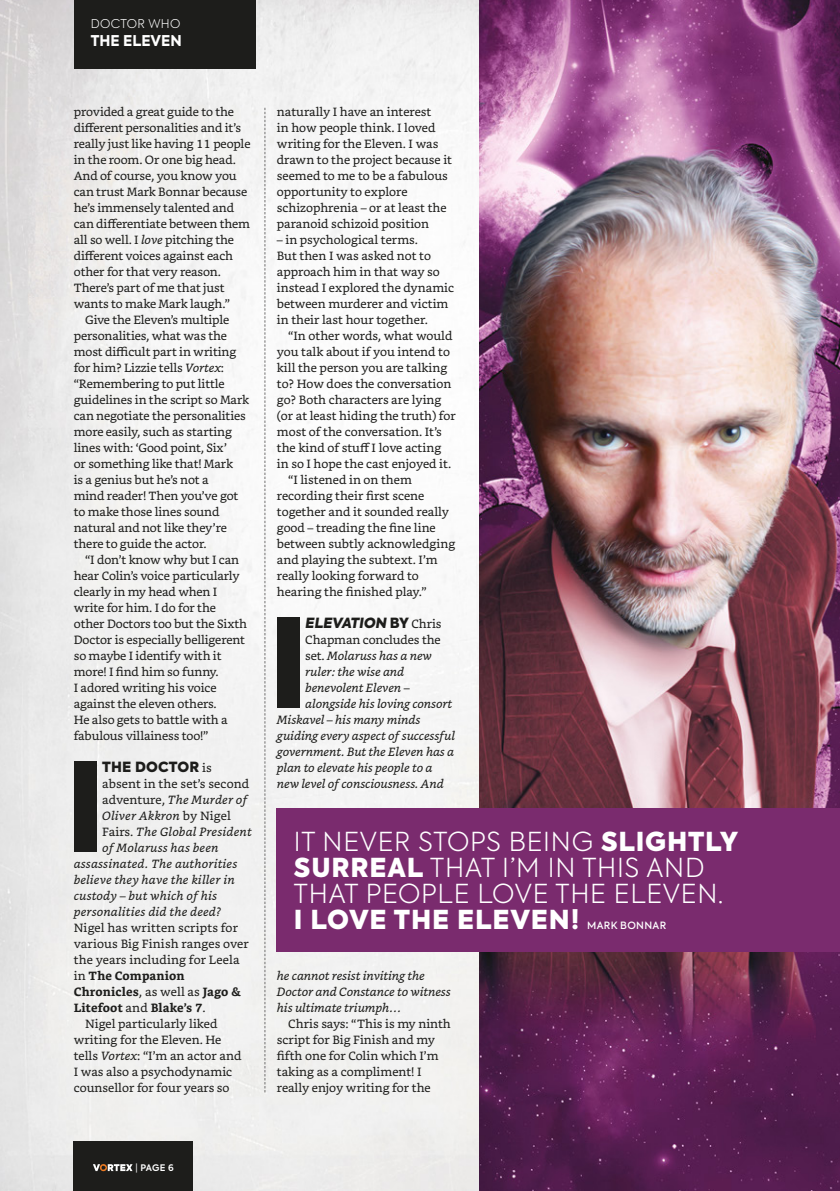
<style>
.page{position:relative;width:840px;height:1191px;background:#fff}
.page>*{position:absolute;margin:0;border:0;box-sizing:border-box;transform-origin:0 0}
.Start{font:300 26px/26px "Axiforma";letter-spacing:.03em;color:#fff}
.t1{font:800 14.8px "Axiforma";color:#fff;scale:.96 1}
.Start-2{font:italic 900 14px "Axiforma";letter-spacing:-.01em;color:#1d1d1b}
.Start-3{font:900 14px "Axiforma";letter-spacing:.01em;color:#1d1d1b}
.Start-4{font:12px/16px "Bookerly";letter-spacing:-.01em;color:#1d1d1b}
.Start-5{font:italic 12px/16px "Bookerly";letter-spacing:-.01em;color:#1d1d1b}
.Start-6{font:italic 12px "Bookerly";letter-spacing:.01em;color:#1d1d1b}
.Start-7{font:12px "Bookerly";letter-spacing:.01em;color:#1d1d1b}
.Start-8{font:700 12px "Bookerly";letter-spacing:.01em;color:#1d1d1b}
.t2{font:300 12px "Axiforma";letter-spacing:.03em;color:#fff}
.Start-9{font:500 10px "Axiforma";letter-spacing:.03em;color:#fff}
.t3{font:600 9px "Axiforma";color:#fff}
.s1{font-style:italic}
.s2{font-family:"Bookerly";font-weight:400;font-size:12px}
.s3{font-style:normal}
.s4{font-weight:400}
.s5{font-family:"Bookerly";font-weight:400;font-style:normal;font-size:12px}
.s6{font-weight:900}
</style>
<div class="page">
<img style="left:0;top:0;width:479px;height:1191px">
<img style="left:479px;top:0;width:360px;height:1191px">
<div style="left:74px;top:761px;width:22px;height:90px;background:#1d1d1b"></div>
<div style="left:277px;top:617px;width:22px;height:90px;background:#1d1d1b"></div>
<div style="left:277px;top:807px;width:562px;height:144px;background:#7a2b6e"></div>
<div style="left:74px;top:0;width:181px;height:68px;background:#1d1d1b"></div>
<svg style="left:264px;top:108px;width:1px;height:984px"></svg>
<div style="left:74px;top:1141px;width:119px;height:50px;background:#1d1d1b"></div>
<svg style="left:93px;top:1164px;width:39px;height:7px"></svg>
<p class="t2" style="left:91px;top:16px;width:91px">DOCTOR WHO</p>
<p class="t1" style="left:91px;top:31px;width:96px">THE ELEVEN</p>
<p class="Start-4" style="left:74px;top:104px;width:178px">provided a great guide to the different personalities and it’s really just like having 11 people in the room. Or one big head.<br>And of course, you know you can trust Mark Bonnar because he’s immensely talented and can differentiate between them all so well. I <span class="s1">love</span> pitching the different voices against each other for that very reason.<br>There’s part of me that just wants to make Mark laugh.”</p>
<p class="Start-4" style="left:74px;top:312px;width:177px;text-indent:11px">Give the Eleven’s multiple personalities, what was the most difficult part in writing for him? Lizzie tells <span class="s1">Vortex</span>: “Remembering to put little guidelines in the script so Mark can negotiate the personalities more easily, such as starting lines with: ‘Good point, Six’<br>or something like that! Mark<br>is a genius but he’s not a<br>mind reader! Then you’ve got to make those lines sound natural and not like they’re there to guide the actor.</p>
<p class="Start-4" style="left:74px;top:552px;width:175px;text-indent:11px">“I don’t know why but I can hear Colin’s voice particularly clearly in my head when I write for him. I do for the other Doctors too but the Sixth<br>Doctor is especially belligerent so maybe I identify with it more! I find him so funny.<br>I adored writing his voice against the eleven others.<br>He also gets to battle with a fabulous villainess too!”</p>
<p class="Start-3" style="left:102px;top:757px;width:111px">THE DOCTOR <span class="s2">is</span></p>
<p class="Start-7" style="left:102px;top:777px;width:149px">absent in the set’s second</p>
<p class="Start-6" style="left:102px;top:793px;width:147px"><span class="s3">adventure,</span> The Murder of</p>
<p class="Start-6" style="left:102px;top:809px;width:130px">Oliver Akkron <span class="s3">by Nigel</span></p>
<p class="Start-6" style="left:102px;top:825px;width:151px"><span class="s3">Fairs.</span> The Global President</p>
<p class="Start-6" style="left:102px;top:841px;width:118px">of Molaruss has been</p>
<p class="Start-6" style="left:74px;top:857px;width:165px">assassinated. The authorities</p>
<p class="Start-6" style="left:74px;top:873px;width:162px">believe they have the killer in</p>
<p class="Start-6" style="left:74px;top:889px;width:145px">custody – but which of his</p>
<p class="Start-6" style="left:74px;top:905px;width:149px">personalities did the deed?</p>
<p class="Start-7" style="left:74px;top:921px;width:166px">Nigel has written scripts for</p>
<p class="Start-7" style="left:74px;top:937px;width:177px">various Big Finish ranges over</p>
<p class="Start-7" style="left:74px;top:953px;width:167px">the years including for Leela</p>
<p class="Start-8" style="left:74px;top:969px;width:112px"><span class="s4">in</span> The Companion</p>
<p class="Start-8" style="left:74px;top:985px;width:169px">Chronicles<span class="s4">, as well as</span> Jago &amp;</p>
<p class="Start-8" style="left:74px;top:1001px;width:133px">Litefoot <span class="s4">and</span> Blake’s 7<span class="s4">.</span></p>
<p class="Start-4" style="left:74px;top:1016px;width:169px;text-indent:11px">Nigel particularly liked writing for the Eleven. He tells <span class="s1">Vortex</span>: “I’m an actor and<br>I was also a psychodynamic counsellor for four years so</p>
<p class="Start-4" style="left:277px;top:104px;width:177px">naturally I have an interest<br>in how people think. I loved writing for the Eleven. I was drawn to the project because it seemed to me to be a fabulous opportunity to explore schizophrenia – or at least the paranoid schizoid position</p>
<p class="Start-4" style="left:277px;top:232px;width:179px">– in psychological terms.<br>But then I was asked not to approach him in that way so instead I explored the dynamic between murderer and victim in their last hour together.</p>
<p class="Start-4" style="left:277px;top:328px;width:180px;text-indent:11px">“In other words, what would you talk about if you intend to kill the person you are talking to? How does the conversation go? Both characters are lying (or at least hiding the truth) for most of the conversation. It’s the kind of stuff I love acting in so I hope the cast enjoyed it.</p>
<p class="Start-4" style="left:277px;top:472px;width:180px;text-indent:11px">“I listened in on them recording their first scene together and it sounded really good – treading the fine line between subtly acknowledging and playing the subtext. I’m really looking forward to hearing the finished play.”</p>
<p class="Start-2" style="left:305px;top:613px;width:138px">ELEVATION <span class="s3">BY</span> <span class="s5">Chris</span></p>
<p class="Start-4" style="left:305px;top:632px;width:137px">Chapman concludes the</p>
<p class="Start-5" style="left:305px;top:648px;width:128px"><span class="s3">set.</span> Molaruss has a new</p>
<p class="Start-5" style="left:305px;top:664px;width:101px">ruler: the wise and</p>
<p class="Start-5" style="left:305px;top:680px;width:106px">benevolent Eleven –</p>
<p class="Start-5" style="left:305px;top:696px;width:148px">alongside his loving consort</p>
<p class="Start-5" style="left:277px;top:712px;width:145px">Miskavel – his many minds</p>
<p class="Start-5" style="left:277px;top:728px;width:179px">guiding every aspect of successful</p>
<p class="Start-5" style="left:277px;top:744px;width:179px">government. But the Eleven has a</p>
<p class="Start-5" style="left:277px;top:760px;width:157px">plan to elevate his people to a</p>
<p class="Start-5" style="left:277px;top:776px;width:168px">new level of consciousness. And</p>
<p class="Start" style="left:294px;top:828px;width:445px">IT NEVER STOPS BEING <span class="s6">SLIGHTLY<br>SURREAL</span> THAT I’M IN THIS AND<br>THAT PEOPLE LOVE THE ELEVEN.<br><span class="s6">I LOVE THE ELEVEN!</span></p>
<p class="Start-9" style="left:587px;top:918px;width:80px">MARK BONNAR</p>
<p class="Start-5" style="left:277px;top:968px;width:175px">he cannot resist inviting the<br>Doctor and Constance to witness his ultimate triumph…</p>
<p class="Start-4" style="left:277px;top:1016px;width:175px;text-indent:11px">Chris says: “This is my ninth script for Big Finish and my fifth one for Colin which I’m taking as a compliment! I really enjoy writing for the</p>
<p class="t3" style="left:135px;top:1161px;width:40px"><span class="s4">|</span> PAGE 6</p>
</div>
